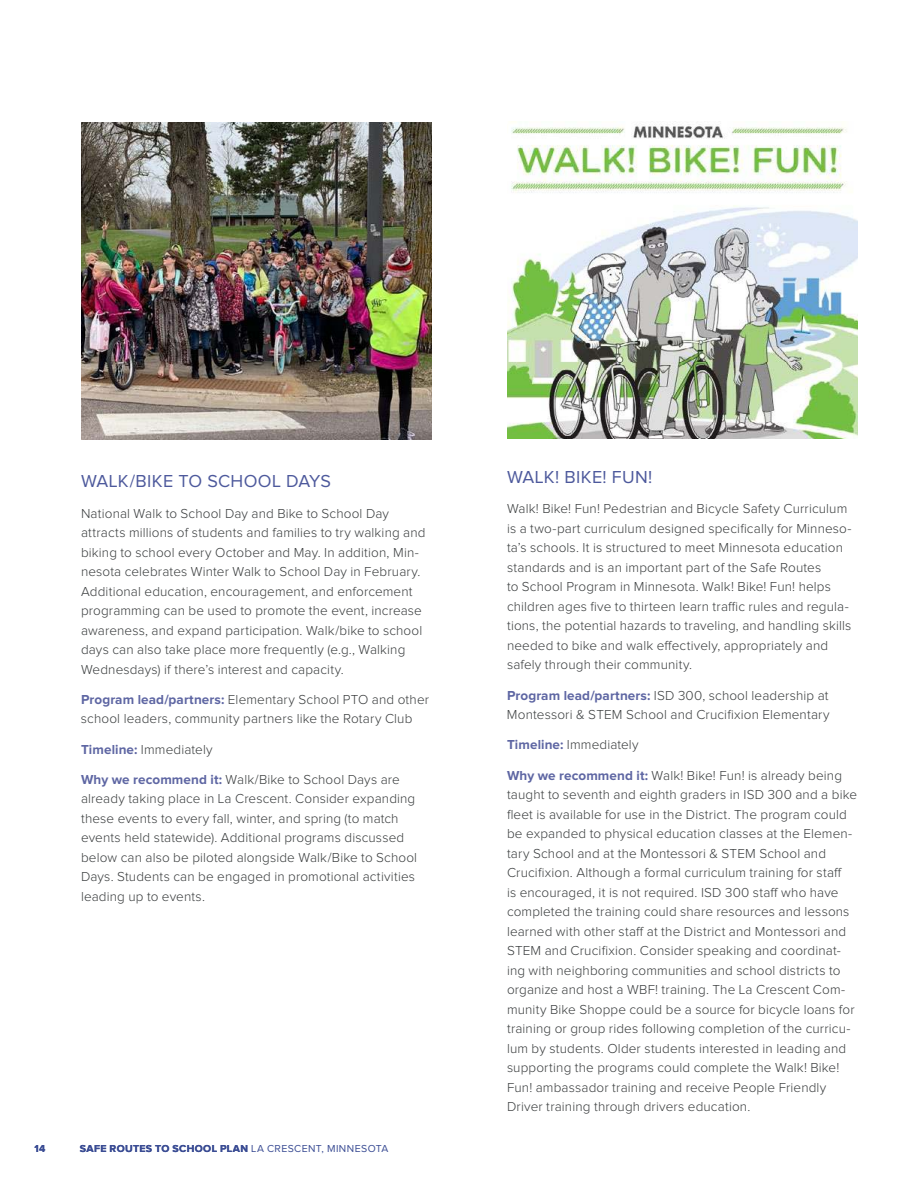
<style>
.page{position:relative;width:918px;height:1188px;background:#fff}
.page>*{position:absolute;margin:0;border:0;box-sizing:border-box;transform-origin:0 0}
.t1{font:18px "Proxima Nova";letter-spacing:.02em;color:#4d599c}
.t2{font:300 13.5px/19.5px "Proxima Nova";letter-spacing:.01em;color:#393c3d}
.t3{font:700 10.5px "Proxima Nova";letter-spacing:.035em;color:#3b4d94}
.s1{font-weight:700;color:#5e66a3}
.s2{font-weight:400}
</style>
<div class="page">
<img style="left:81px;top:123px;width:351px;height:317px">
<img style="left:507px;top:124px;width:351px;height:314px">
<h1 class="t1" style="left:81px;top:474px;width:251px">WALK/BIKE TO SCHOOL DAYS</h1>
<p class="t2" style="left:81px;top:504px;width:346px">National Walk to School Day and Bike to School Day attracts millions of students and families to try walking and biking to school every October and May. In addition, Min&shy;nesota celebrates Winter Walk to School Day in February.<br>Additional education, encouragement, and enforcement programming can be used to promote the event, increase awareness, and expand participation. Walk/bike to school days can also take place more frequently (e.g., Walking Wednesdays) if there’s interest and capacity.</p>
<p class="t2" style="left:81px;top:690px;width:350px"><span class="s1">Program lead/partners:</span> Elementary School PTO and other school leaders, community partners like the Rotary Club</p>
<p class="t2" style="left:81px;top:740px;width:133px"><span class="s1">Timeline:</span> Immediately</p>
<p class="t2" style="left:81px;top:770px;width:338px"><span class="s1">Why we recommend it:</span> Walk/Bike to School Days are already taking place in La Crescent. Consider expanding these events to every fall, winter, and spring (to match events held statewide). Additional programs discussed below can also be piloted alongside Walk/Bike to School Days. Students can be engaged in promotional activities leading up to events.</p>
<p class="t3" style="left:35px;top:1144px;width:12px">14</p>
<p class="t3" style="left:80px;top:1144px;width:310px">SAFE ROUTES TO SCHOOL PLAN <span class="s2">LA CRESCENT, MINNESOTA</span></p>
<h1 class="t1" style="left:507px;top:469px;width:147px">WALK! BIKE! FUN!</h1>
<p class="t2" style="left:507px;top:500px;width:346px">Walk! Bike! Fun! Pedestrian and Bicycle Safety Curriculum is a two-part curriculum designed specifically for Minneso&shy;ta’s schools. It is structured to meet Minnesota education standards and is an important part of the Safe Routes<br>to School Program in Minnesota. Walk! Bike! Fun! helps children ages five to thirteen learn traffic rules and regula&shy;tions, the potential hazards to traveling, and handling skills needed to bike and walk effectively, appropriately and safely through their community.</p>
<p class="t2" style="left:507px;top:686px;width:324px"><span class="s1">Program lead/partners:</span> ISD 300, school leadership at<br>Montessori &amp; STEM School and Crucifixion Elementary</p>
<p class="t2" style="left:507px;top:736px;width:133px"><span class="s1">Timeline:</span> Immediately</p>
<p class="t2" style="left:507px;top:766px;width:352px"><span class="s1">Why we recommend it:</span> Walk! Bike! Fun! is already being taught to seventh and eighth graders in ISD 300 and a bike fleet is available for use in the District. The program could be expanded to physical education classes at the Elemen&shy;tary School and at the Montessori &amp; STEM School and Crucifixion. Although a formal curriculum training for staff<br>is encouraged, it is not required. ISD 300 staff who have completed the training could share resources and lessons learned with other staff at the District and Montessori and STEM and Crucifixion. Consider speaking and coordinat&shy;ing with neighboring communities and school districts to organize and host a WBF! training. The La Crescent Com&shy;munity Bike Shoppe could be a source for bicycle loans for training or group rides following completion of the curricu&shy;lum by students. Older students interested in leading and supporting the programs could complete the Walk! Bike!<br>Fun! ambassador training and receive People Friendly Driver training through drivers education.</p>
</div>
